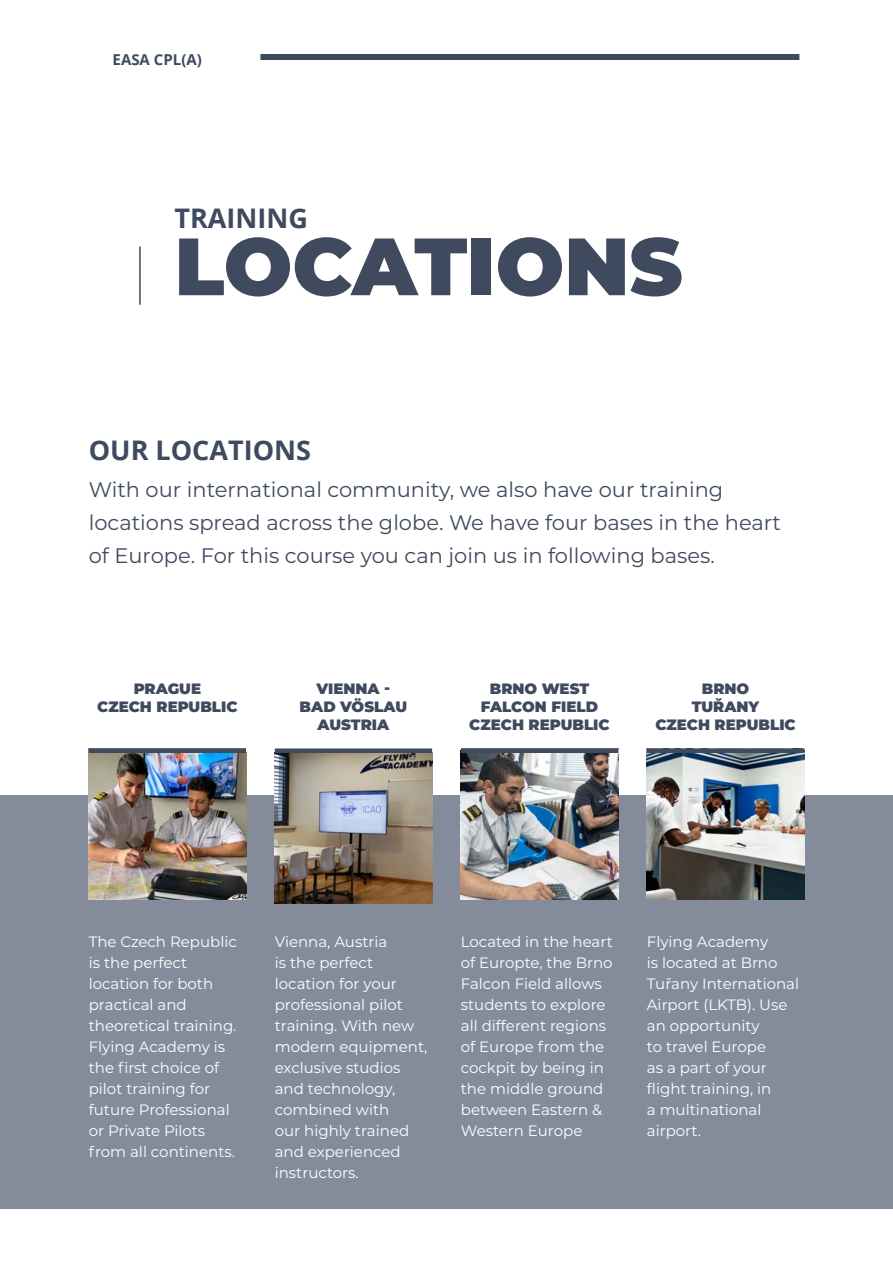
<style>
.page{position:relative;width:893px;height:1263px;background:#fff}
.page>*{position:absolute;margin:0;border:0;box-sizing:border-box;transform-origin:0 0}
.t1{font:900 81px "Montserrat";color:#3f4a5e}
.t2{font:700 27px "Open Sans";color:#3f4a5e}
.t3{font:21px/33px "Montserrat";color:#3f4a5e}
.t4{font:15px/21px "Montserrat";color:#fff}
.t5{font:900 15px/18px "Montserrat";color:#3f4a5e;text-align:center}
.t6{font:700 15px "Open Sans";color:#3f4a5e}
</style>
<div class="page">
<div style="left:0;top:795px;width:893px;height:414px;background:#848c9c"></div>
<img style="left:89px;top:753px;width:157px;height:146px">
<img style="left:275px;top:753px;width:157px;height:150px">
<img style="left:461px;top:753px;width:157px;height:146px">
<hr style="left:139px;top:246px;width:2px;height:59px;background:#3f4a5e">
<div style="left:89px;top:748px;width:157px;height:5px;background:#3f4a5e"></div>
<div style="left:275px;top:748px;width:157px;height:5px;background:#3f4a5e"></div>
<div style="left:461px;top:748px;width:157px;height:5px;background:#3f4a5e"></div>
<img style="left:647px;top:753px;width:157px;height:146px">
<div style="left:647px;top:748px;width:157px;height:5px;background:#3f4a5e"></div>
<div style="left:260px;top:54px;width:539px;height:6px;background:#3f4a5e"></div>
<p class="t6" style="left:113px;top:49px;width:91px">EASA CPL(A)</p>
<h2 class="t2" style="left:175px;top:199px;width:135px">TRAINING</h2>
<h1 class="t1" style="left:175px;top:206px;width:510px">LOCATIONS</h1>
<h2 class="t2" style="left:89px;top:431px;width:224px">OUR LOCATIONS</h2>
<h3 class="t3" style="left:89px;top:473px;width:694px">With our international community, we also have our training locations spread across the globe. We have four bases in the heart of Europe. For this course you can join us in following bases.</h3>
<p class="t5" style="left:97px;top:678px;width:142px">PRAGUE<br>CZECH REPUBLIC</p>
<p class="t5" style="left:300px;top:678px;width:109px">VIENNA -<br>BAD VÖSLAU<br>AUSTRIA</p>
<p class="t5" style="left:469px;top:678px;width:142px">BRNO WEST<br>FALCON FIELD<br>CZECH REPUBLIC</p>
<p class="t5" style="left:655px;top:678px;width:142px">BRNO<br>TUŘANY<br>CZECH REPUBLIC</p>
<p class="t4" style="left:89px;top:930px;width:150px">The Czech Republic is the perfect location for both practical and theoretical training.<br>Flying Academy is the first choice of pilot training for future Professional or Private Pilots from all continents.</p>
<p class="t4" style="left:275px;top:930px;width:154px">Vienna, Austria<br>is the perfect location for your professional pilot training. With new modern equipment, exclusive studios and technology, combined with<br>our highly trained and experienced instructors.</p>
<p class="t4" style="left:461px;top:930px;width:153px">Located in the heart of Europte, the Brno<br>Falcon Field allows students to explore all different regions of Europe from the cockpit by being in the middle ground between Eastern &amp;<br>Western Europe</p>
<p class="t4" style="left:647px;top:930px;width:154px">Flying Academy<br>is located at Brno<br>Tuřany International<br>Airport (LKTB). Use an opportunity<br>to travel Europe<br>as a part of your flight training, in<br>a multinational airport.</p>
</div>
